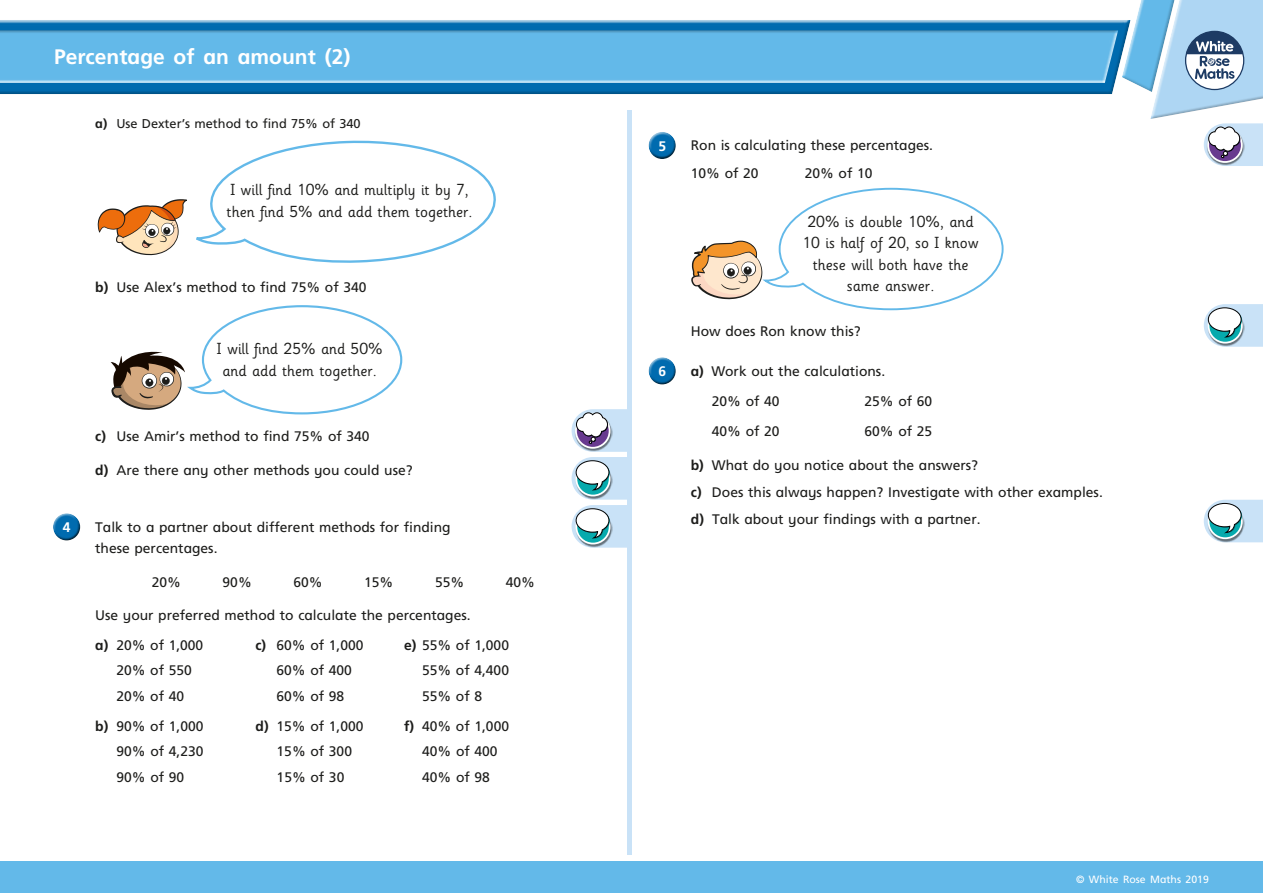
<style>
.page{position:relative;width:1263px;height:893px;background:#fff}
.page>*{position:absolute;margin:0;border:0;box-sizing:border-box;transform-origin:0 0}
.t1{font:700 21px "Frutiger Inf";color:#fff}
.t2{font:15.9px/21.3px "Sassoon Infant Std";color:#1d1d1b;text-align:center}
.t3{font:13.8px/27.3px "Frutiger Inf";color:#1d1d1b}
.t4{font:700 13.8px "Frutiger Inf";color:#fff}
.t5{font:12.75px "Frutiger Inf";color:#1d1d1b}
.t6{font:10.5px "Frutiger Inf";color:#fff}
.s1{font-weight:700}
</style>
<div class="page">
<hr style="left:627px;top:111px;width:4px;height:744px;background:#c9e2f7">
<div style="left:647px;top:130px;width:30px;height:23px;background:#fff;opacity:.75"></div>
<div style="left:647px;top:136px;width:30px;height:26px;background:#1d1d1b;opacity:.75"></div>
<div style="left:647px;top:356px;width:30px;height:23px;background:#fff;opacity:.75"></div>
<div style="left:647px;top:361px;width:30px;height:26px;background:#1d1d1b;opacity:.75"></div>
<div style="left:0;top:20px;width:1131px;height:76px;background:#1d1d1b;opacity:.27"></div>
<div style="left:0;top:29px;width:1119px;height:55px;background:#1d1d1b;opacity:.27"></div>
<div style="left:0;top:862px;width:1263px;height:31px;background:#63b9e9"></div>
<svg style="left:1122px;top:0;width:141px;height:166px"></svg>
<svg style="left:1204px;top:304px;width:59px;height:43px"></svg>
<svg style="left:1204px;top:500px;width:59px;height:42px"></svg>
<svg style="left:572px;top:409px;width:55px;height:139px"></svg>
<svg style="left:691px;top:187px;width:313px;height:124px"></svg>
<div style="left:52px;top:512px;width:29px;height:23px;background:#fff;opacity:.75"></div>
<div style="left:52px;top:517px;width:30px;height:26px;background:#1d1d1b;opacity:.75"></div>
<svg style="left:97px;top:140px;width:399px;height:123px"></svg>
<svg style="left:110px;top:305px;width:293px;height:110px"></svg>
<h1 class="t1" style="left:54px;top:44px;width:298px">Percentage of an amount (2)</h1>
<p class="t5" style="left:95px;top:116px;width:267px"><span class="s1">a)</span> Use Dexter’s method to find 75% of 340</p>
<p class="t2" style="left:227px;top:180px;width:247px;text-align:left">I will find 10% and multiply it by 7, then find 5% and add them together.</p>
<p class="t3" style="left:95px;top:273px;width:273px"><span class="s1">b)</span> Use Alex’s method to find 75% of 340</p>
<p class="t2" style="left:217px;top:339px;width:167px">I will find 25% and 50% and add them together.</p>
<p class="t3" style="left:95px;top:422px;width:276px"><span class="s1">c)</span> Use Amir’s method to find 75% of 340</p>
<p class="t3" style="left:95px;top:456px;width:319px"><span class="s1">d)</span> Are there any other methods you could use?</p>
<p class="t4" style="left:63px;top:519px;width:9px">4</p>
<p class="t3" style="left:95px;top:516px;width:357px;line-height:21.3px">Talk to a partner about different methods for finding these percentages.</p>
<p class="t3" style="left:152px;top:568px;width:31px">20%</p>
<p class="t3" style="left:223px;top:568px;width:31px">90%</p>
<p class="t3" style="left:293px;top:568px;width:31px">60%</p>
<p class="t3" style="left:364px;top:568px;width:31px">15%</p>
<p class="t3" style="left:435px;top:568px;width:31px">55%</p>
<p class="t3" style="left:506px;top:568px;width:31px">40%</p>
<p class="t3" style="left:95px;top:600px;width:377px;line-height:29.8px">Use your preferred method to calculate the percentages. <span class="s1">a)</span> 20% of 1,000</p>
<p class="t3" style="left:255px;top:631px;width:109px"><span class="s1">c)</span> 60% of 1,000</p>
<p class="t3" style="left:404px;top:631px;width:106px"><span class="s1">e)</span> 55% of 1,000</p>
<p class="t3" style="left:116px;top:657px;width:77px">20% of 550</p>
<p class="t3" style="left:277px;top:657px;width:77px">60% of 400</p>
<p class="t3" style="left:422px;top:657px;width:88px">55% of 4,400</p>
<p class="t3" style="left:116px;top:682px;width:69px">20% of 40</p>
<p class="t3" style="left:277px;top:682px;width:69px">60% of 98</p>
<p class="t3" style="left:422px;top:682px;width:62px">55% of 8</p>
<p class="t3" style="left:95px;top:712px;width:110px"><span class="s1">b)</span> 90% of 1,000</p>
<p class="t3" style="left:256px;top:712px;width:109px"><span class="s1">d)</span> 15% of 1,000</p>
<p class="t3" style="left:404px;top:712px;width:106px"><span class="s1">f)</span> 40% of 1,000</p>
<p class="t3" style="left:116px;top:738px;width:88px">90% of 4,230</p>
<p class="t3" style="left:277px;top:738px;width:77px">15% of 300</p>
<p class="t3" style="left:422px;top:738px;width:77px">40% of 400</p>
<p class="t3" style="left:116px;top:763px;width:69px">90% of 90</p>
<p class="t3" style="left:277px;top:763px;width:69px">15% of 30</p>
<p class="t3" style="left:422px;top:763px;width:69px">40% of 98</p>
<p class="t4" style="left:658px;top:138px;width:9px">5</p>
<p class="t3" style="left:691px;top:132px;width:244px">Ron is calculating these percentages.<br>10% of 20</p>
<p class="t3" style="left:805px;top:159px;width:69px">20% of 10</p>
<p class="t2" style="left:802px;top:211px;width:178px">20% is double 10%, and<br>10 is half of 20, so I know these will both have the same answer.</p>
<p class="t3" style="left:691px;top:317px;width:172px">How does Ron know this?</p>
<p class="t4" style="left:658px;top:363px;width:9px">6</p>
<p class="t3" style="left:712px;top:356px;width:175px;line-height:29.8px;text-indent:-21px"><span class="s1">a)</span> Work out the calculations.<br>20% of 40</p>
<p class="t3" style="left:864px;top:387px;width:69px">25% of 60</p>
<p class="t3" style="left:712px;top:417px;width:69px">40% of 20</p>
<p class="t3" style="left:864px;top:417px;width:69px">60% of 25</p>
<p class="t3" style="left:691px;top:451px;width:413px"><span class="s1">b)</span> What do you notice about the answers?<br><span class="s1">c)</span> Does this always happen? Investigate with other examples. <span class="s1">d)</span> Talk about your findings with a partner.</p>
<p class="t6" style="left:1076px;top:873px;width:134px">© White Rose Maths 2019</p>
</div>
